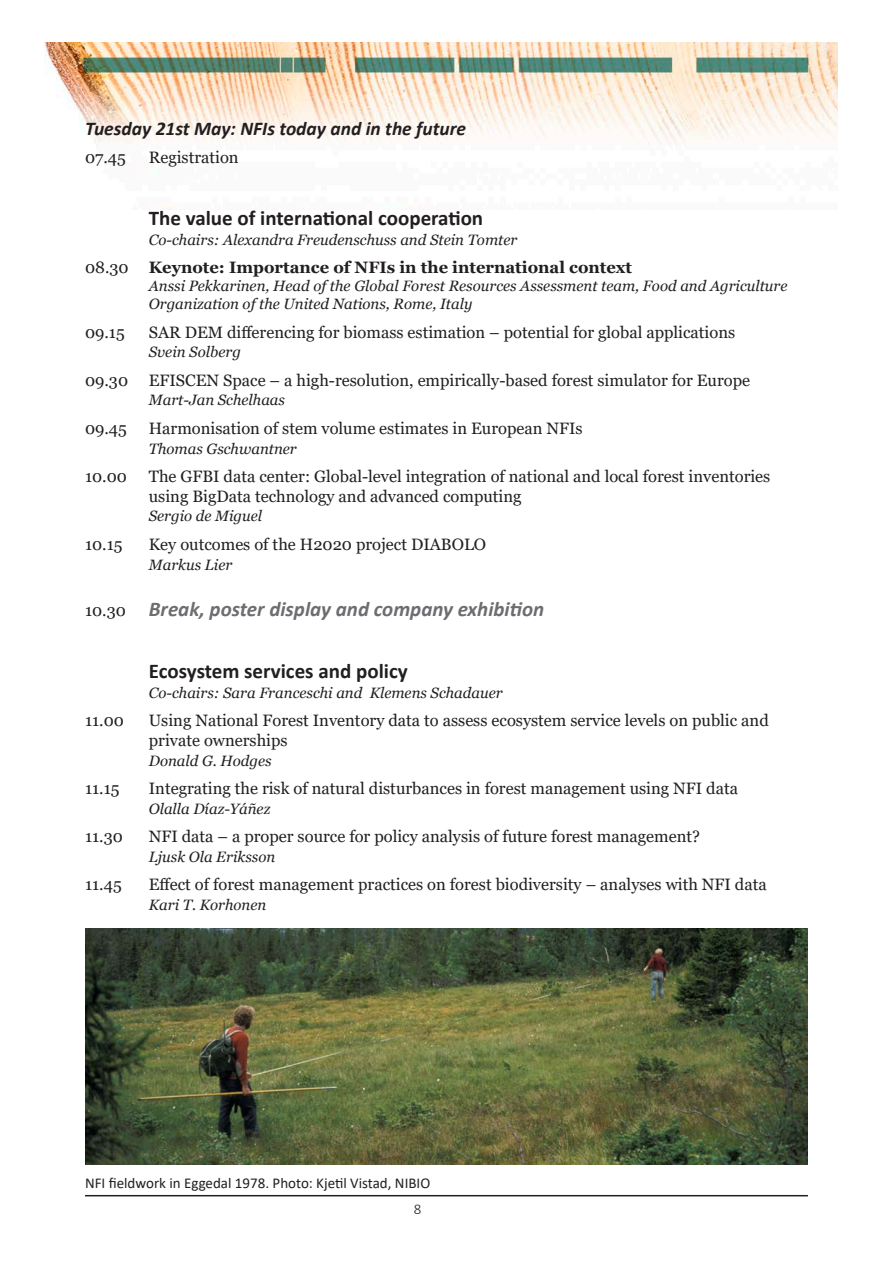
<style>
.page{position:relative;width:893px;height:1263px;background:#fff}
.page>*{position:absolute;margin:0;border:0;box-sizing:border-box;transform-origin:0 0}
.t1{font:700 21px "Calibri";color:#231f20}
.t2{font:italic 700 21px "Calibri";color:#6c6d70}
.t3{font:italic 700 19.5px "Calibri";color:#231f20}
.t4{font:16.5px/19.8px "Georgia";color:#231f20}
.t5{font:700 16.5px "Georgia";color:#231f20}
.t6{font:italic 15px/18px "Georgia";color:#231f20}
.t7{font:15px "Calibri";color:#231f20}
.t8{font:300 15px "Calibri";color:#231f20}
.s1{font-weight:400}
.s2{font-family:"Georgia";font-weight:400;font-style:normal;font-size:16.5px;color:#231f20}
</style>
<div class="page">
<hr style="left:85px;top:1195px;width:723px;height:1px;background:#231f20">
<img style="left:44px;top:43px;width:794px;height:167px">
<img style="left:85px;top:928px;width:723px;height:236px">
<p class="t3" style="left:85px;top:114px;width:383px">Tuesday 21st May: NFIs today and in the future</p>
<p class="t4" style="left:85px;top:148px;width:42px">07.45</p>
<p class="t4" style="left:149px;top:148px;width:91px">Registration</p>
<p class="t1" style="left:149px;top:203px;width:336px">The value of international cooperation</p>
<p class="t6" style="left:149px;top:231px;width:370px">Co-chairs: Alexandra Freudenschuss and Stein Tomter</p>
<p class="t5" style="left:85px;top:257px;width:549px"><span class="s1">08.30</span> Keynote: Importance of NFIs in the international context</p>
<p class="t6" style="left:149px;top:277px;width:640px">Anssi Pekkarinen, Head of the Global Forest Resources Assessment team, Food and Agriculture<br>Organization of the United Nations, Rome, Italy</p>
<p class="t4" style="left:85px;top:322px;width:41px">09.15</p>
<p class="t4" style="left:149px;top:322px;width:588px">SAR DEM differencing for biomass estimation – potential for global applications</p>
<p class="t6" style="left:149px;top:343px;width:94px">Svein Solberg</p>
<p class="t4" style="left:85px;top:370px;width:667px">09.30 EFISCEN Space – a high-resolution, empirically-based forest simulator for Europe</p>
<p class="t6" style="left:149px;top:391px;width:138px">Mart-Jan Schelhaas</p>
<p class="t4" style="left:85px;top:418px;width:43px">09.45</p>
<p class="t4" style="left:149px;top:418px;width:435px">Harmonisation of stem volume estimates in European NFIs</p>
<p class="t6" style="left:149px;top:439px;width:150px">Thomas Gschwantner</p>
<p class="t4" style="left:85px;top:467px;width:43px">10.00</p>
<p class="t4" style="left:149px;top:467px;width:623px">The GFBI data center: Global-level integration of national and local forest inventories using BigData technology and advanced computing</p>
<p class="t6" style="left:149px;top:507px;width:115px">Sergio de Miguel</p>
<p class="t4" style="left:85px;top:534px;width:39px">10.15</p>
<p class="t4" style="left:149px;top:534px;width:339px">Key outcomes of the H2020 project DIABOLO</p>
<p class="t6" style="left:149px;top:555px;width:85px">Markus Lier</p>
<p class="t2" style="left:85px;top:594px;width:461px"><span class="s2">10.30</span> Break, poster display and company exhibition</p>
<p class="t1" style="left:149px;top:656px;width:260px">Ecosystem services and policy</p>
<p class="t6" style="left:149px;top:684px;width:355px">Co-chairs: Sara Franceschi and Klemens Schadauer</p>
<p class="t4" style="left:85px;top:711px;width:40px">11.00</p>
<p class="t4" style="left:149px;top:711px;width:621px">Using National Forest Inventory data to assess ecosystem service levels on public and private ownerships</p>
<p class="t6" style="left:149px;top:752px;width:124px">Donald G. Hodges</p>
<p class="t4" style="left:85px;top:779px;width:36px">11.15</p>
<p class="t4" style="left:149px;top:779px;width:591px">Integrating the risk of natural disturbances in forest management using NFI data</p>
<p class="t6" style="left:149px;top:800px;width:123px">Olalla Díaz-Yáñez</p>
<p class="t4" style="left:85px;top:827px;width:39px">11.30</p>
<p class="t4" style="left:149px;top:827px;width:553px">NFI data – a proper source for policy analysis of future forest management?</p>
<p class="t6" style="left:149px;top:848px;width:128px">Ljusk Ola Eriksson</p>
<p class="t4" style="left:85px;top:875px;width:38px">11.45</p>
<p class="t4" style="left:149px;top:875px;width:619px">Effect of forest management practices on forest biodiversity – analyses with NFI data</p>
<p class="t6" style="left:149px;top:896px;width:119px">Kari T. Korhonen</p>
<p class="t7" style="left:85px;top:1173px;width:347px">NFI fieldwork in Eggedal 1978. Photo: Kjetil Vistad, NIBIO</p>
<p class="t8" style="left:414px;top:1200px;width:9px">8</p>
</div>
